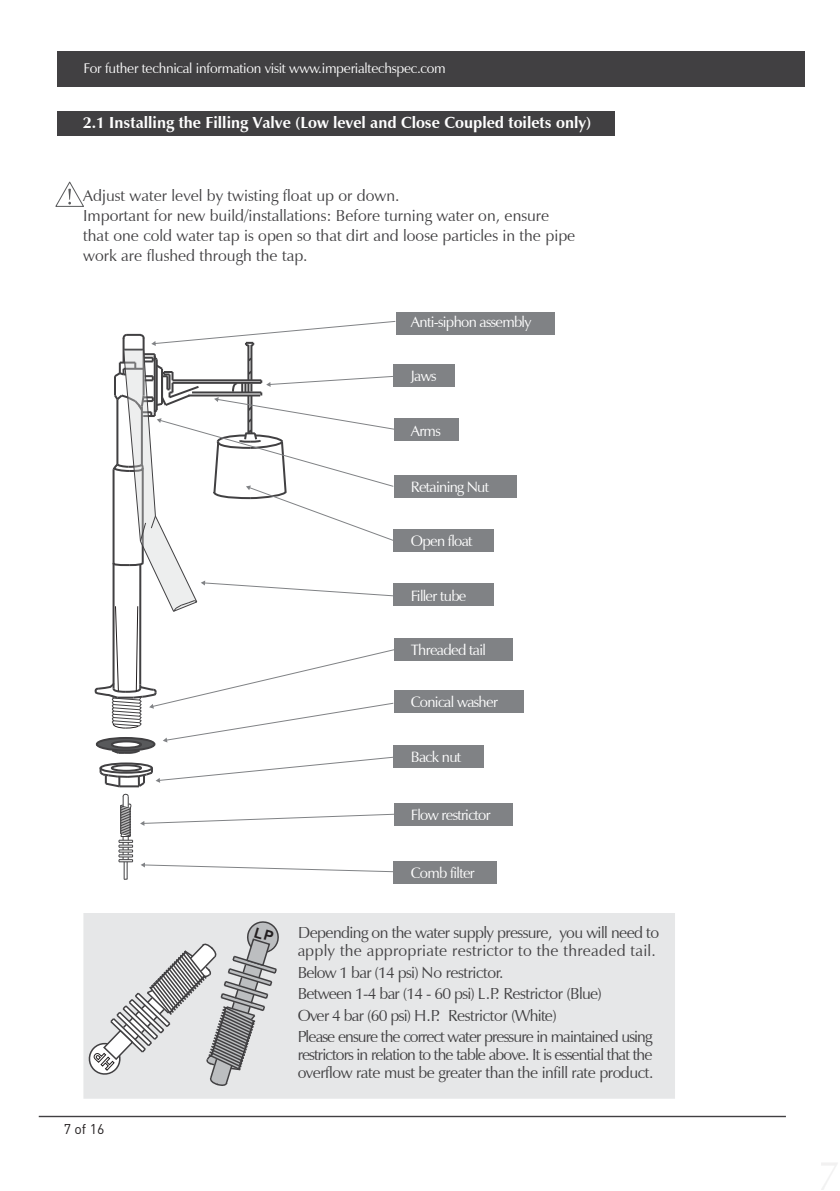
<style>
.page{position:relative;width:840px;height:1191px;background:#fff}
.page>*{position:absolute;margin:0;border:0;box-sizing:border-box;transform-origin:0 0}
.t1{font:16px/20px "Zapf Humanist 601 BT";color:#414042}
.t2{font:16px/21.6px "Zapf Humanist 601 BT";letter-spacing:-.045em;color:#414042}
.t3{font:16px/17.6px "Zapf Humanist 601 BT";letter-spacing:-.055em;color:#414042}
.t4{font:16px/17.6px "Zapf Humanist 601 BT";letter-spacing:.005em;color:#414042}
.t5{font:700 16px "Zapf Humanist 601 BT";color:#fff}
.t6{font:15px "Zapf Humanist 601 BT";letter-spacing:-.045em;color:#fff}
.t7{font:14px "Zapf Humanist 601 BT";letter-spacing:-.02em;color:#fff}
.t8{font:14px "DIN";color:#231f20}
</style>
<div class="page">
<div style="left:57px;top:111px;width:557px;height:25px;background:#414042"></div>
<div style="left:57px;top:52px;width:746px;height:35px;background:#414042"></div>
<svg style="left:55px;top:181px;width:29px;height:26px"></svg>
<div style="left:395px;top:312px;width:159px;height:22px;background:#808285"></div>
<div style="left:393px;top:364px;width:62px;height:23px;background:#808285"></div>
<div style="left:393px;top:418px;width:65px;height:23px;background:#808285"></div>
<div style="left:393px;top:475px;width:123px;height:22px;background:#808285"></div>
<div style="left:393px;top:529px;width:100px;height:23px;background:#808285"></div>
<div style="left:393px;top:583px;width:100px;height:23px;background:#808285"></div>
<div style="left:393px;top:638px;width:119px;height:22px;background:#808285"></div>
<div style="left:393px;top:690px;width:130px;height:23px;background:#808285"></div>
<div style="left:393px;top:745px;width:90px;height:22px;background:#808285"></div>
<div style="left:393px;top:803px;width:119px;height:22px;background:#808285"></div>
<div style="left:393px;top:861px;width:104px;height:22px;background:#808285"></div>
<svg style="left:94px;top:320px;width:306px;height:560px"></svg>
<div style="left:83px;top:913px;width:591px;height:185px;background:#e6e7e8"></div>
<hr style="left:39px;top:1115px;width:746px;height:2px;background:#414042">
<svg style="left:86px;top:920px;width:197px;height:167px;background:#cecfd0"></svg>
<p class="t7" style="left:83px;top:60px;width:363px">For futher technical information visit www.imperialtechspec.com</p>
<p class="t5" style="left:83px;top:113px;width:509px">2.1 Installing the Filling Valve (Low level and Close Coupled toilets only)</p>
<p class="t1" style="left:83px;top:185px;width:493px">Adjust water level by twisting float up or down.<br>Important for new build/installations: Before turning water on, ensure that one cold water tap is open so that dirt and loose particles in the pipe work are flushed through the tap.</p>
<p class="t6" style="left:410px;top:312px;width:122px">Anti-siphon assembly</p>
<p class="t6" style="left:410px;top:367px;width:27px">Jaws</p>
<p class="t6" style="left:410px;top:421px;width:31px">Arms</p>
<p class="t6" style="left:410px;top:477px;width:80px">Retaining Nut</p>
<p class="t6" style="left:410px;top:532px;width:63px">Open float</p>
<p class="t6" style="left:410px;top:586px;width:57px">Filler tube</p>
<p class="t6" style="left:410px;top:640px;width:77px">Threaded tail</p>
<p class="t6" style="left:410px;top:693px;width:89px">Conical washer</p>
<p class="t6" style="left:410px;top:747px;width:52px">Back nut</p>
<p class="t6" style="left:410px;top:805px;width:81px">Flow restrictor</p>
<p class="t6" style="left:410px;top:863px;width:66px">Comb filter</p>
<p class="t8" style="left:64px;top:1120px;width:42px">7 of 16</p>
<p class="t4" style="left:297px;top:924px;width:363px">Depending on the water supply pressure, you will need to apply the appropriate restrictor to the threaded tail.</p>
<p class="t2" style="left:297px;top:961px;width:356px">Below 1 bar (14 psi) No restrictor.<br>Between 1-4 bar (14 - 60 psi) L.P. Restrictor (Blue)<br>Over 4 bar (60 psi) H.P. Restrictor (White)<br>Please ensure the correct water pressure in maintained using</p>
<p class="t3" style="left:297px;top:1045px;width:357px">restrictors in relation to the table above. It is essential that the overflow rate must be greater than the infill rate product.</p>
</div>
